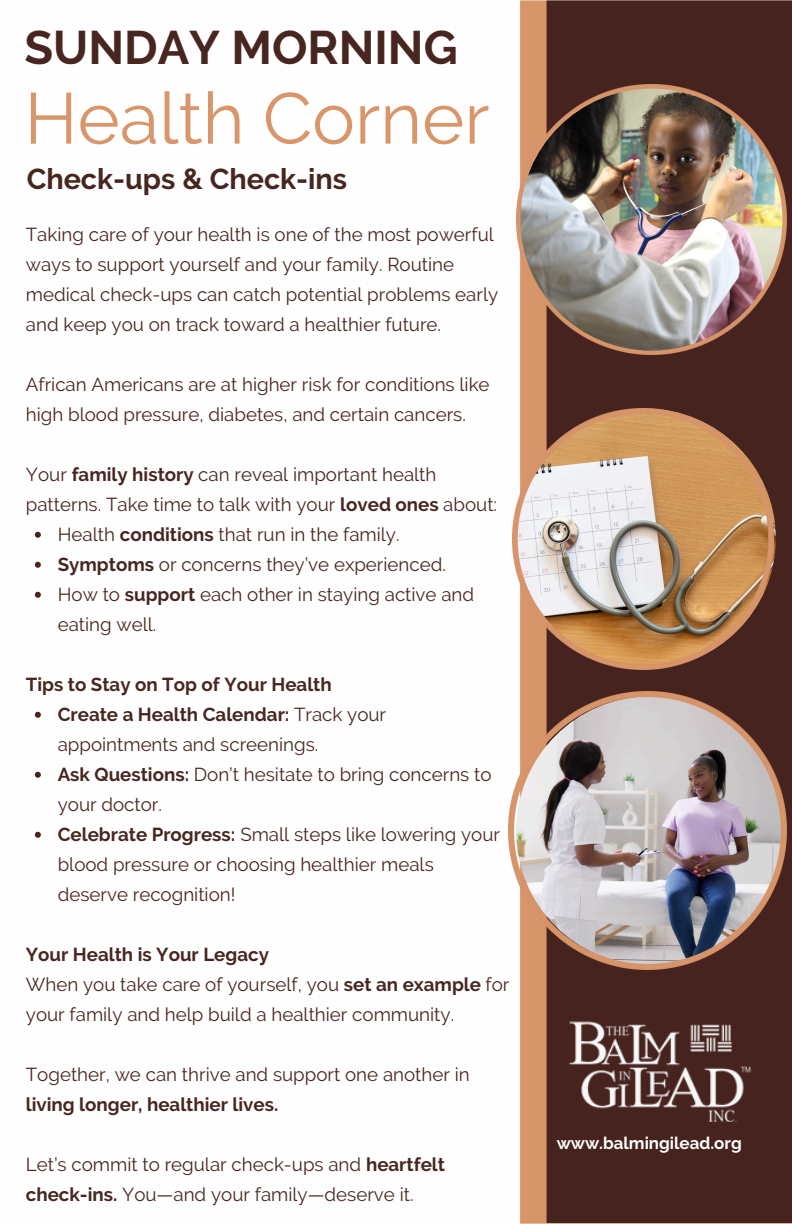
<style>
.page{position:relative;width:792px;height:1224px;background:#fff}
.page>*{position:absolute;margin:0;border:0;box-sizing:border-box;transform-origin:0 0}
.t1{font:72px "Raleway";color:#d8966a}
.t2{font:700 47px "Raleway";color:#472620}
.t3{font:700 28.8px "Raleway";color:#472620}
.t4{font:18.8px/30px "Raleway";color:#472620}
.t5{font:700 18.8px "Raleway";color:#472620}
.t6{font:700 17px "Raleway";color:#fefefe}
.s1{font-weight:700}
</style>
<div class="page">
<img style="left:520px;top:0;width:272px;height:1224px">
<img style="left:516px;top:84px;width:270px;height:270px">
<img style="left:566px;top:1020px;width:189px;height:102px">
<img style="left:509px;top:692px;width:277px;height:277px">
<img style="left:520px;top:89px;width:262px;height:262px;border-radius:50%">
<img style="left:512px;top:409px;width:261px;height:261px">
<svg style="left:35px;top:532px;width:6px;height:6px"></svg>
<svg style="left:35px;top:562px;width:6px;height:6px"></svg>
<svg style="left:35px;top:592px;width:6px;height:6px"></svg>
<svg style="left:35px;top:712px;width:6px;height:6px"></svg>
<svg style="left:35px;top:772px;width:6px;height:6px"></svg>
<svg style="left:35px;top:832px;width:6px;height:6px"></svg>
<h3 class="t2" style="left:25px;top:19px;width:435px">SUNDAY MORNING</h3>
<p class="t1" style="left:25px;top:76px;width:467px">Health Corner</p>
<p class="t3" style="left:27px;top:161px;width:322px">Check-ups &amp; Check-ins</p>
<p class="t4" style="left:26px;top:219px;width:474px">Taking care of your health is one of the most powerful ways to support yourself and your family. Routine medical check-ups can catch potential problems early and keep you on track toward a healthier future.</p>
<p class="t4" style="left:26px;top:369px;width:465px">African Americans are at higher risk for conditions like high blood pressure, diabetes, and certain cancers.</p>
<p class="t4" style="left:26px;top:459px;width:473px">Your <span class="s1">family history</span> can reveal important health patterns. Take time to talk with your <span class="s1">loved ones</span> about:</p>
<p class="t4" style="left:58px;top:519px;width:343px">Health <span class="s1">conditions</span> that run in the family.</p>
<h4 class="t4" style="left:58px;top:549px;width:390px"><span class="s1">Symptoms</span> or concerns they’ve experienced.</h4>
<p class="t4" style="left:58px;top:579px;width:418px">How to <span class="s1">support</span> each other in staying active and eating well.</p>
<p class="t5" style="left:26px;top:673px;width:307px">Tips to Stay on Top of Your Health</p>
<p class="t4" style="left:58px;top:699px;width:330px"><span class="s1">Create a Health Calendar:</span> Track your appointments and screenings.</p>
<p class="t4" style="left:58px;top:759px;width:435px"><span class="s1">Ask Questions:</span> Don’t hesitate to bring concerns to your doctor.</p>
<p class="t4" style="left:58px;top:819px;width:444px"><span class="s1">Celebrate Progress:</span> Small steps like lowering your blood pressure or choosing healthier meals deserve recognition!</p>
<p class="t5" style="left:26px;top:943px;width:245px">Your Health is Your Legacy</p>
<p class="t4" style="left:26px;top:969px;width:485px">When you take care of yourself, you <span class="s1">set an example</span> for your family and help build a healthier community.</p>
<h2 class="t4" style="left:26px;top:1059px;width:445px">Together, we can thrive and support one another in <span class="s1">living longer, healthier lives.</span></h2>
<h1 class="t4" style="left:26px;top:1149px;width:421px">Let’s commit to regular check-ups and <span class="s1">heartfelt check-ins.</span> You—and your family—deserve it.</h1>
<p class="t6" style="left:557px;top:1133px;width:187px">www.balmingilead.org</p>
</div>
